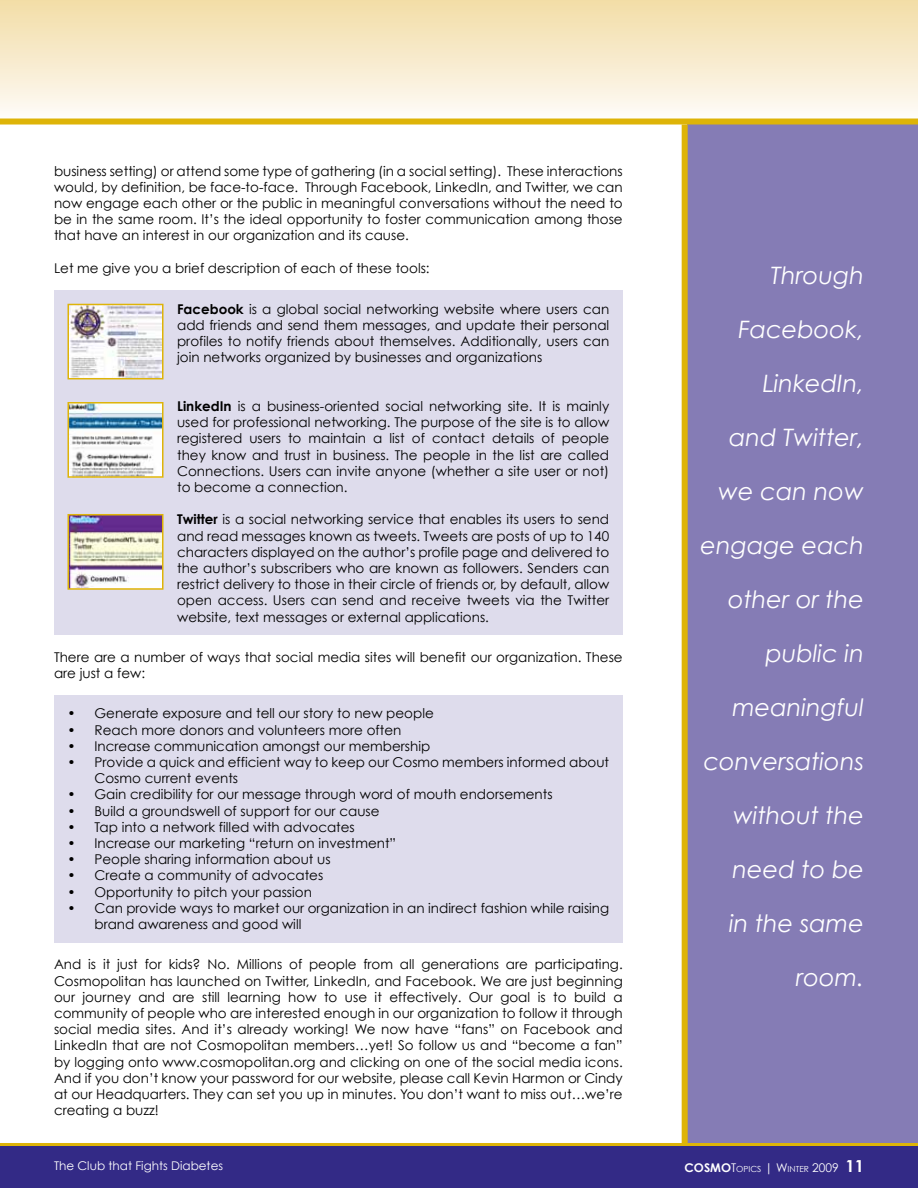
<style>
.page{position:relative;width:918px;height:1188px;background:#fff}
.page>*{position:absolute;margin:0;border:0;box-sizing:border-box;transform-origin:0 0}
.t1{font:italic 24px "Century Gothic";color:#fff}
.t2{font:13.5px/16.2px "Century Gothic";color:#000;text-align:justify}
.t3{font:12px "Century Gothic";color:#fff}
.t4{font:8.4px "Century Gothic";color:#fff}
.s1{font-weight:700}
.s2{font-weight:700;font-size:12px}
.s3{font-size:12px}
.s4{font-weight:700;font-size:16.5px}
</style>
<div class="page">
<div style="left:0;top:0;width:918px;height:120px;background:linear-gradient(to bottom,#f3dda9,#fdf9f0)"></div>
<div style="left:688px;top:122px;width:230px;height:1022px;background:#857cb5"></div>
<div style="left:682px;top:125px;width:6px;height:1021px;background:#deb408"></div>
<div style="left:0;top:119px;width:918px;height:6px;background:#deb408"></div>
<div style="left:0;top:1144px;width:918px;height:44px;background:#332a86"></div>
<hr style="left:0;top:1143px;width:918px;height:3px;background:#deb408">
<div style="left:54px;top:290px;width:569px;height:345px;background:#dedcec"></div>
<div style="left:54px;top:695px;width:569px;height:247px;background:#dedcec"></div>
<img style="left:71px;top:307px;width:90px;height:69px">
<div style="left:68px;top:304px;width:96px;height:75px;border:2px solid #deb408"></div>
<img style="left:71px;top:517px;width:90px;height:70px">
<div style="left:68px;top:514px;width:96px;height:76px;border:2px solid #deb408"></div>
<img style="left:71px;top:405px;width:90px;height:70px">
<div style="left:68px;top:402px;width:96px;height:76px;border:2px solid #deb408"></div>
<p class="t2" style="left:54px;top:162px;width:570px">business setting) or attend some type of gathering (in a social setting). These interactions would, by definition, be face-to-face. Through Facebook, LinkedIn, and Twitter, we can now engage each other or the public in meaningful conversations without the need to be in the same room. It’s the ideal opportunity to foster communication among those that have an interest in our organization and its cause.</p>
<p class="t2" style="left:54px;top:260px;width:377px">Let me give you a brief description of each of these tools:</p>
<p class="t2" style="left:177px;top:301px;width:434px"><span class="s1">Facebook</span> is a global social networking website where users can add friends and send them messages, and update their personal profiles to notify friends about themselves. Additionally, users can join networks organized by businesses and organizations</p>
<p class="t2" style="left:177px;top:398px;width:434px"><span class="s1">LinkedIn</span> is a business-oriented social networking site. It is mainly used for professional networking. The purpose of the site is to allow registered users to maintain a list of contact details of people they know and trust in business. The people in the list are called Connections. Users can invite anyone (whether a site user or not) to become a connection.</p>
<p class="t2" style="left:177px;top:511px;width:434px"><span class="s1">Twitter</span> is a social networking service that enables its users to send and read messages known as tweets. Tweets are posts of up to 140 characters displayed on the author’s profile page and delivered to the author’s subscribers who are known as followers. Senders can restrict delivery to those in their circle of friends or, by default, allow open access. Users can send and receive tweets via the Twitter website, text messages or external applications.</p>
<p class="t2" style="left:54px;top:648px;width:570px">There are a number of ways that social media sites will benefit our organization. These are just a few:</p>
<p class="t2" style="left:68px;top:705px;width:368px">• Generate exposure and tell our story to new people</p>
<p class="t2" style="left:68px;top:721px;width:335px">• Reach more donors and volunteers more often</p>
<p class="t2" style="left:68px;top:738px;width:364px">• Increase communication amongst our membership</p>
<p class="t2" style="left:94px;top:754px;width:516px;text-indent:-27px">• Provide a quick and efficient way to keep our Cosmo members informed about<br>Cosmo current events</p>
<p class="t2" style="left:68px;top:786px;width:487px">• Gain credibility for our message through word of mouth endorsements</p>
<p class="t2" style="left:68px;top:802px;width:314px">• Build a groundswell of support for our cause</p>
<p class="t2" style="left:68px;top:819px;width:289px">• Tap into a network filled with advocates</p>
<p class="t2" style="left:68px;top:835px;width:330px">• Increase our marketing “return on investment”</p>
<p class="t2" style="left:68px;top:851px;width:265px">• People sharing information about us</p>
<p class="t2" style="left:68px;top:867px;width:257px">• Create a community of advocates</p>
<p class="t2" style="left:68px;top:883px;width:246px">• Opportunity to pitch your passion</p>
<p class="t2" style="left:94px;top:900px;width:516px;text-indent:-27px">• Can provide ways to market our organization in an indirect fashion while raising brand awareness and good will</p>
<p class="t2" style="left:54px;top:956px;width:570px">And is it just for kids? No. Millions of people from all generations are participating.<br>Cosmopolitan has launched on Twitter, LinkedIn, and Facebook. We are just beginning our journey and are still learning how to use it effectively. Our goal is to build a community of people who are interested enough in our organization to follow it through social media sites. And it’s already working! We now have “fans” on Facebook and LinkedIn that are not Cosmopolitan members…yet! So follow us and “become a fan” by logging onto www.cosmopolitan.org and clicking on one of the social media icons.<br>And if you don’t know your password for our website, please call Kevin Harmon or Cindy at our Headquarters. They can set you up in minutes. You don’t want to miss out…we’re creating a buzz!</p>
<h1 class="t1" style="left:771px;top:261px;width:95px">Through</h1>
<h1 class="t1" style="left:738px;top:315px;width:127px">Facebook,</h1>
<h1 class="t1" style="left:763px;top:369px;width:103px">LinkedIn,</h1>
<h1 class="t1" style="left:729px;top:423px;width:136px">and Twitter,</h1>
<h1 class="t1" style="left:718px;top:477px;width:147px">we can now</h1>
<h1 class="t1" style="left:701px;top:531px;width:165px">engage each</h1>
<h1 class="t1" style="left:728px;top:585px;width:137px">other or the</h1>
<h1 class="t1" style="left:765px;top:639px;width:100px">public in</h1>
<h1 class="t1" style="left:732px;top:693px;width:133px">meaningful</h1>
<h1 class="t1" style="left:704px;top:747px;width:162px">conversations</h1>
<h1 class="t1" style="left:733px;top:801px;width:132px">without the</h1>
<h1 class="t1" style="left:733px;top:855px;width:133px">need to be</h1>
<h1 class="t1" style="left:729px;top:909px;width:136px">in the same</h1>
<h1 class="t1" style="left:796px;top:963px;width:69px">room.</h1>
<p class="t3" style="left:54px;top:1159px;width:171px">The Club that Fights Diabetes</p>
<p class="t4" style="left:685px;top:1164px;width:181px"><span class="s2">COSMO</span><span class="s3">T</span>OPICS <span class="s3">| W</span>INTER <span class="s3">2009</span> <span class="s4">11</span></p>
</div>
